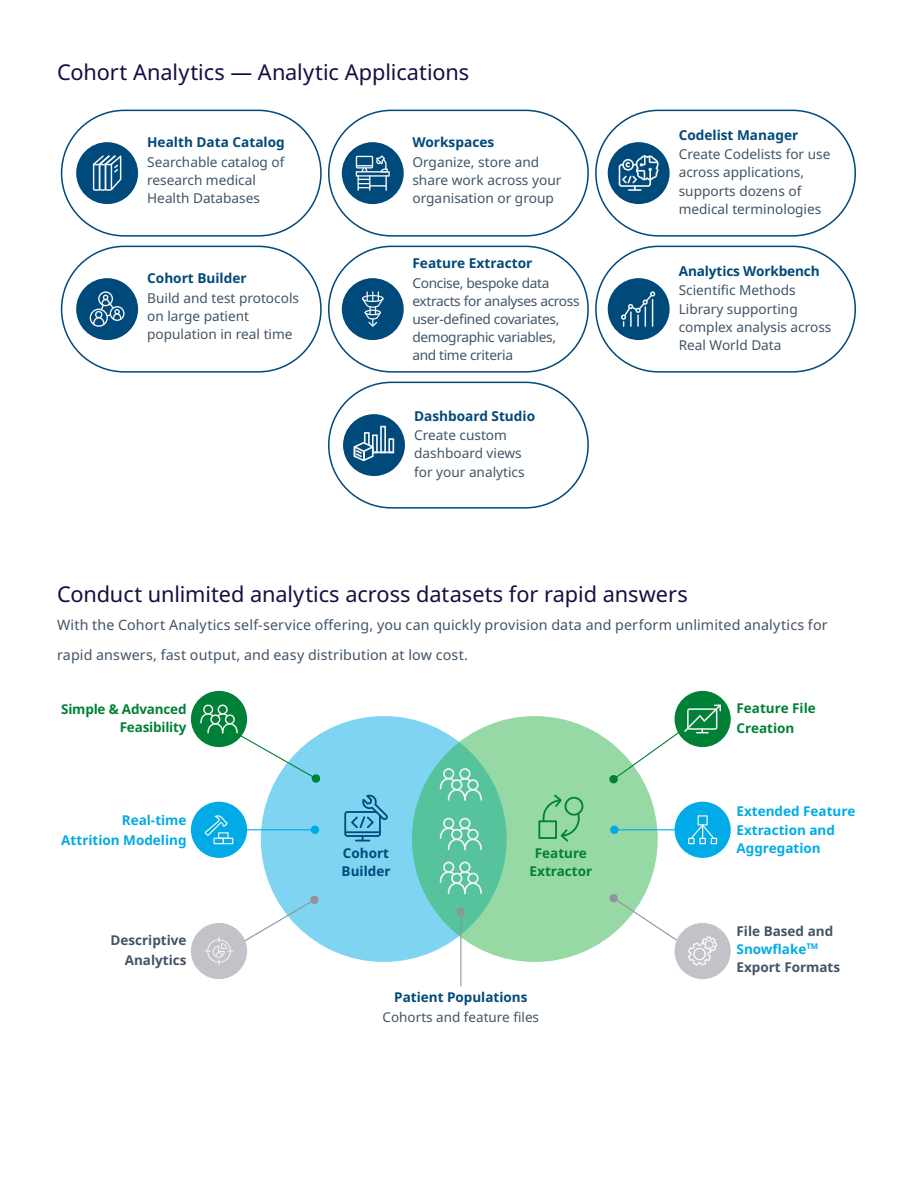
<style>
.page{position:relative;width:918px;height:1188px;background:#fff}
.page>*{position:absolute;margin:0;border:0;box-sizing:border-box;transform-origin:0 0}
.t1{font:21.75px "Noto Sans";letter-spacing:-.005em;color:#150e42}
.t2{font:14.25px/30px "Noto Sans";letter-spacing:.01em;color:#425465}
.t3{font:13.65px/18.1px "Noto Sans";color:#425465}
.t4{font:700 13.65px "Noto Sans";color:#00497b}
.t5{font:13.65px/18.1px "Noto Sans";letter-spacing:-.025em;color:#425465}
.t6{font:700 13.5px/19.5px "Noto Sans";color:#00abe7}
.t7{font:700 13.5px/18px "Noto Sans";letter-spacing:-.01em;color:#018138;text-align:right}
.t8{font:700 13.5px/18px "Noto Sans";color:#425465;text-align:right}
.t9{font:700 13.5px/18px "Noto Sans";color:#00497b}
.t10{font:13.5px "Noto Sans";color:#425465}
.s1{color:#00abe7}
</style>
<div class="page">
<div style="left:328px;top:110px;width:261px;height:127px;border:2px solid #00497b;border-radius:63px"></div>
<div style="left:342px;top:142px;width:62px;height:62px;background:#00497b;border-radius:50%"></div>
<svg style="left:356px;top:155px;width:34px;height:36px"></svg>
<div style="left:61px;top:110px;width:261px;height:127px;border:2px solid #00497b;border-radius:63px"></div>
<div style="left:76px;top:142px;width:62px;height:62px;background:#00497b;border-radius:50%"></div>
<svg style="left:93px;top:155px;width:28px;height:36px"></svg>
<div style="left:595px;top:110px;width:261px;height:127px;border:2px solid #00497b;border-radius:63px"></div>
<div style="left:608px;top:142px;width:62px;height:62px;background:#00497b;border-radius:50%"></div>
<svg style="left:619px;top:155px;width:40px;height:36px"></svg>
<div style="left:61px;top:246px;width:261px;height:127px;border:2px solid #00497b;border-radius:63px"></div>
<div style="left:76px;top:278px;width:62px;height:62px;background:#00497b;border-radius:50%"></div>
<svg style="left:90px;top:291px;width:35px;height:36px"></svg>
<div style="left:328px;top:246px;width:261px;height:127px;border:2px solid #00497b;border-radius:63px"></div>
<div style="left:342px;top:278px;width:62px;height:62px;background:#00497b;border-radius:50%"></div>
<svg style="left:362px;top:291px;width:22px;height:36px"></svg>
<div style="left:595px;top:246px;width:261px;height:127px;border:2px solid #00497b;border-radius:63px"></div>
<div style="left:608px;top:278px;width:62px;height:62px;background:#00497b;border-radius:50%"></div>
<svg style="left:621px;top:291px;width:34px;height:36px"></svg>
<div style="left:328px;top:382px;width:261px;height:127px;border:2px solid #00497b;border-radius:63px"></div>
<div style="left:343px;top:414px;width:62px;height:62px;background:#00497b;border-radius:50%"></div>
<svg style="left:354px;top:426px;width:40px;height:35px"></svg>
<div style="left:261px;top:716px;width:246px;height:246px;background:#7fd4f2;border-radius:50%"></div>
<svg style="left:412px;top:716px;width:246px;height:246px;fill:#97d9a4"></svg>
<svg style="left:609px;top:893px;width:69px;height:49px"></svg>
<svg style="left:242px;top:895px;width:77px;height:49px"></svg>
<hr style="left:460px;top:912px;width:1px;height:74px;background:#8e939f">
<div style="left:457px;top:908px;width:8px;height:8px;background:#8e939f;border-radius:50%"></div>
<div style="left:675px;top:691px;width:56px;height:56px;background:#018138;border-radius:50%"></div>
<svg style="left:609px;top:704px;width:112px;height:80px"></svg>
<div style="left:675px;top:802px;width:56px;height:56px;background:#00abe7;border-radius:50%"></div>
<svg style="left:688px;top:815px;width:29px;height:29px"></svg>
<div style="left:675px;top:923px;width:56px;height:56px;background:#c3c2c8;border-radius:50%"></div>
<div style="left:191px;top:691px;width:56px;height:56px;background:#018138;border-radius:50%"></div>
<div style="left:191px;top:802px;width:56px;height:56px;background:#00abe7;border-radius:50%"></div>
<div style="left:191px;top:923px;width:56px;height:56px;background:#c3c2c8;border-radius:50%"></div>
<hr style="left:247px;top:829px;width:68px;height:1px;background:#00abe7">
<div style="left:311px;top:826px;width:8px;height:8px;background:#00abe7;border-radius:50%"></div>
<hr style="left:614px;top:829px;width:61px;height:1px;background:#00abe7">
<div style="left:610px;top:826px;width:9px;height:8px;background:#00abe7;border-radius:50%"></div>
<svg style="left:200px;top:705px;width:121px;height:78px"></svg>
<svg style="left:440px;top:768px;width:42px;height:33px"></svg>
<svg style="left:440px;top:818px;width:42px;height:32px"></svg>
<svg style="left:440px;top:862px;width:42px;height:32px"></svg>
<svg style="left:205px;top:815px;width:28px;height:29px"></svg>
<svg style="left:205px;top:937px;width:28px;height:29px"></svg>
<svg style="left:688px;top:937px;width:29px;height:29px"></svg>
<svg style="left:344px;top:794px;width:44px;height:47px"></svg>
<svg style="left:538px;top:795px;width:45px;height:46px"></svg>
<h1 class="t1" style="left:57px;top:60px;width:414px">Cohort Analytics — Analytic Applications</h1>
<p class="t4" style="left:147px;top:135px;width:139px">Health Data Catalog</p>
<p class="t3" style="left:147px;top:153px;width:139px">Searchable catalog of research medical<br>Health Databases</p>
<p class="t4" style="left:147px;top:270px;width:101px">Cohort Builder</p>
<p class="t3" style="left:147px;top:289px;width:153px">Build and test protocols on large patient population in real time</p>
<p class="t4" style="left:412px;top:135px;width:83px">Workspaces</p>
<p class="t3" style="left:412px;top:153px;width:151px">Organize, store and share work across your organisation or group</p>
<p class="t4" style="left:412px;top:255px;width:121px">Feature Extractor</p>
<p class="t5" style="left:412px;top:274px;width:169px">Concise, bespoke data extracts for analyses across user-defined covariates, demographic variables, and time criteria</p>
<p class="t4" style="left:414px;top:408px;width:123px">Dashboard Studio</p>
<p class="t3" style="left:414px;top:427px;width:112px">Create custom dashboard views for your analytics</p>
<p class="t4" style="left:679px;top:127px;width:121px">Codelist Manager</p>
<p class="t3" style="left:679px;top:145px;width:153px">Create Codelists for use across applications, supports dozens of medical terminologies</p>
<p class="t4" style="left:679px;top:263px;width:143px">Analytics Workbench</p>
<p class="t3" style="left:679px;top:282px;width:154px">Scientific Methods<br>Library supporting complex analysis across<br>Real World Data</p>
<h1 class="t1" style="left:57px;top:582px;width:632px">Conduct unlimited analytics across datasets for rapid answers</h1>
<p class="t2" style="left:57px;top:610px;width:772px">With the Cohort Analytics self-service offering, you can quickly provision data and perform unlimited analytics for rapid answers, fast output, and easy distribution at low cost.</p>
<p class="t7" style="left:61px;top:700px;width:127px">Simple &amp; Advanced<br>Feasibility</p>
<p class="t7" style="left:737px;top:699px;width:81px;line-height:19.5px;text-align:left">Feature File<br>Creation</p>
<p class="t6" style="left:61px;top:811px;width:127px;text-align:right">Real-time<br>Attrition Modeling</p>
<p class="t8" style="left:111px;top:931px;width:78px;line-height:19.5px">Descriptive<br>Analytics</p>
<p class="t9" style="left:342px;top:844px;width:50px">Cohort<br>Builder</p>
<p class="t7" style="left:530px;top:844px;width:64px;text-align:center">Feature<br>Extractor</p>
<p class="t9" style="left:394px;top:989px;width:135px">Patient Populations</p>
<p class="t10" style="left:383px;top:1009px;width:158px">Cohorts and feature files</p>
<p class="t6" style="left:737px;top:801px;width:120px">Extended Feature<br>Extraction and</p>
<p class="t6" style="left:737px;top:839px;width:86px">Aggregation</p>
<p class="t8" style="left:737px;top:922px;width:105px;text-align:left">File Based and<br><span class="s1">Snowflake</span><sup>TM<br></sup>Export Formats</p>
</div>
